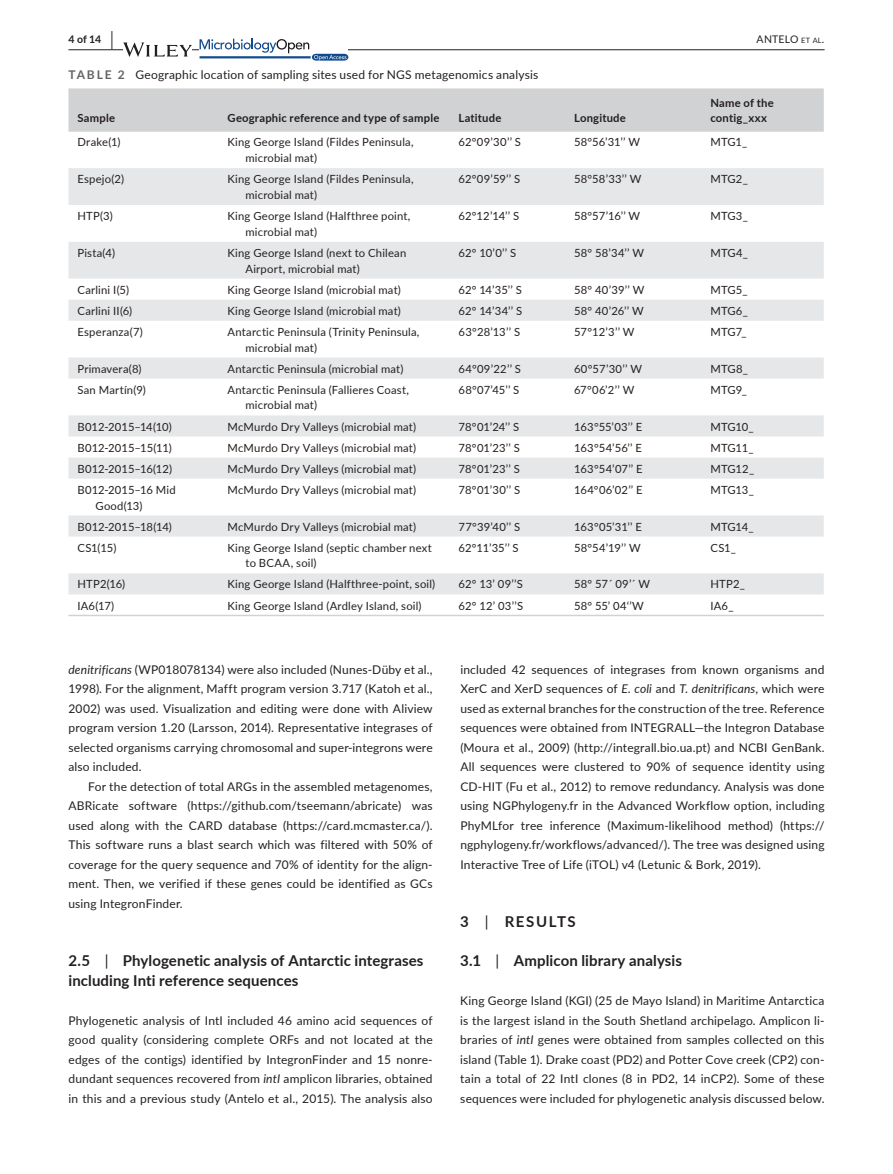
<style>
.page{position:relative;width:893px;height:1174px;background:#fff}
.page>*{position:absolute;margin:0;border:0;box-sizing:border-box;transform-origin:0 0}
.t1{font:700 15px/19.5px "Lato";letter-spacing:.005em;color:#231f20}
.t2{font:700 15px "Lato";letter-spacing:.105em;color:#231f20}
.t3{font:12px/19.5px "Lato";letter-spacing:.015em;color:#231f20;text-align:justify}
.t4{font:11.25px/15.8px "Lato";letter-spacing:.015em;color:#231f20}
.t5{font:700 11.25px/15.8px "Lato";letter-spacing:.02em;color:#231f20}
.t6{font:10.5px "Lato";letter-spacing:.02em;color:#231f20}
.t7{font:700 10.5px "Lato";color:#231f20}
.s1{font-size:19.5px}
.s2{font-size:7.35px}
.s3{font-weight:700;color:#636366}
.s4{font-style:italic}
.s5{font-weight:400}
</style>
<div class="page">
<hr style="left:68px;top:49px;width:756px;height:1px;background:#231f20">
<svg style="left:123px;top:42px;width:69px;height:15px"></svg>
<svg style="left:200px;top:39px;width:148px;height:22px"></svg>
<div style="left:68px;top:88px;width:756px;height:44px;background:#d1d2d4"></div>
<svg style="left:68px;top:168px;width:756px;height:426px"></svg>
<hr style="left:68px;top:614px;width:151px;height:2px;background:#d1d2d4">
<hr style="left:219px;top:614px;width:231px;height:2px;background:#d1d2d4">
<hr style="left:450px;top:614px;width:115px;height:2px;background:#d1d2d4">
<hr style="left:565px;top:614px;width:136px;height:2px;background:#d1d2d4">
<hr style="left:701px;top:614px;width:123px;height:2px;background:#d1d2d4">
<p class="t7" style="left:68px;top:31px;width:46px">4 of 14 <span class="s1">|</span></p>
<p class="t6" style="left:757px;top:31px;width:69px">ANTELO <span class="s2">et al</span>.</p>
<p class="t3" style="left:68px;top:64px;width:471px"><span class="s3">TABLE 2</span> Geographic location of sampling sites used for NGS metagenomics analysis</p>
<p class="t5" style="left:77px;top:110px;width:39px">Sample</p>
<p class="t5" style="left:228px;top:110px;width:213px">Geographic reference and type of sample</p>
<p class="t5" style="left:459px;top:110px;width:44px">Latitude</p>
<p class="t5" style="left:574px;top:110px;width:53px">Longitude</p>
<p class="t5" style="left:710px;top:94px;width:65px">Name of the contig_xxx</p>
<p class="t4" style="left:77px;top:134px;width:45px">Drake(1)</p>
<p class="t4" style="left:246px;top:134px;width:170px;text-indent:-18px">King George Island (Fildes Peninsula, microbial mat)</p>
<p class="t4" style="left:459px;top:134px;width:64px">62°09’30’’ S</p>
<p class="t4" style="left:574px;top:134px;width:67px">58°56’31’’ W</p>
<p class="t4" style="left:710px;top:134px;width:38px">MTG1_</p>
<p class="t4" style="left:77px;top:171px;width:48px">Espejo(2)</p>
<p class="t4" style="left:246px;top:171px;width:170px;text-indent:-18px">King George Island (Fildes Peninsula, microbial mat)</p>
<p class="t4" style="left:459px;top:171px;width:63px">62°09’59’’ S</p>
<p class="t4" style="left:574px;top:171px;width:69px">58°58’33’’ W</p>
<p class="t4" style="left:710px;top:171px;width:39px">MTG2_</p>
<p class="t4" style="left:77px;top:208px;width:37px">HTP(3)</p>
<p class="t4" style="left:246px;top:208px;width:166px;text-indent:-18px">King George Island (Halfthree point, microbial mat)</p>
<p class="t4" style="left:459px;top:208px;width:62px">62°12’14’’ S</p>
<p class="t4" style="left:574px;top:208px;width:68px">58°57’16’’ W</p>
<p class="t4" style="left:710px;top:208px;width:39px">MTG3_</p>
<p class="t4" style="left:77px;top:244px;width:39px">Pista(4)</p>
<p class="t4" style="left:246px;top:244px;width:162px;text-indent:-18px">King George Island (next to Chilean<br>Airport, microbial mat)</p>
<p class="t4" style="left:459px;top:244px;width:59px">62° 10’0’’ S</p>
<p class="t4" style="left:574px;top:244px;width:72px">58° 58’34’’ W</p>
<p class="t4" style="left:710px;top:244px;width:39px">MTG4_</p>
<p class="t4" style="left:77px;top:281px;width:53px">Carlini I(5)</p>
<p class="t4" style="left:228px;top:281px;width:175px">King George Island (microbial mat)</p>
<p class="t4" style="left:459px;top:281px;width:65px">62° 14’35’’ S</p>
<p class="t4" style="left:574px;top:281px;width:72px">58° 40’39’’ W</p>
<p class="t4" style="left:710px;top:281px;width:39px">MTG5_</p>
<p class="t4" style="left:77px;top:302px;width:56px">Carlini II(6)</p>
<p class="t4" style="left:228px;top:302px;width:175px">King George Island (microbial mat)</p>
<p class="t4" style="left:459px;top:302px;width:65px">62° 14’34’’ S</p>
<p class="t4" style="left:574px;top:302px;width:71px">58° 40’26’’ W</p>
<p class="t4" style="left:710px;top:302px;width:39px">MTG6_</p>
<p class="t4" style="left:77px;top:323px;width:67px">Esperanza(7)</p>
<p class="t4" style="left:246px;top:323px;width:175px;text-indent:-18px">Antarctic Peninsula (Trinity Peninsula, microbial mat)</p>
<p class="t4" style="left:459px;top:323px;width:63px">63°28’13’’ S</p>
<p class="t4" style="left:574px;top:323px;width:62px">57°12’3’’ W</p>
<p class="t4" style="left:710px;top:323px;width:38px">MTG7_</p>
<p class="t4" style="left:77px;top:360px;width:66px">Primavera(8)</p>
<p class="t4" style="left:228px;top:360px;width:177px">Antarctic Peninsula (microbial mat)</p>
<p class="t4" style="left:459px;top:360px;width:64px">64°09’22’’ S</p>
<p class="t4" style="left:574px;top:360px;width:69px">60°57’30’’ W</p>
<p class="t4" style="left:710px;top:360px;width:39px">MTG8_</p>
<p class="t4" style="left:77px;top:381px;width:70px">San Martín(9)</p>
<p class="t4" style="left:246px;top:381px;width:165px;text-indent:-18px">Antarctic Peninsula (Fallieres Coast, microbial mat)</p>
<p class="t4" style="left:459px;top:381px;width:62px">68°07’45’’ S</p>
<p class="t4" style="left:574px;top:381px;width:62px">67°06’2’’ W</p>
<p class="t4" style="left:710px;top:381px;width:38px">MTG9_</p>
<p class="t4" style="left:77px;top:418px;width:96px">B012-2015–14(10)</p>
<p class="t4" style="left:228px;top:418px;width:190px">McMurdo Dry Valleys (microbial mat)</p>
<p class="t4" style="left:459px;top:418px;width:62px">78°01’24’’ S</p>
<p class="t4" style="left:574px;top:418px;width:70px">163°55’03’’ E</p>
<p class="t4" style="left:710px;top:418px;width:45px">MTG10_</p>
<p class="t4" style="left:77px;top:439px;width:96px">B012-2015–15(11)</p>
<p class="t4" style="left:228px;top:439px;width:190px">McMurdo Dry Valleys (microbial mat)</p>
<p class="t4" style="left:459px;top:439px;width:63px">78°01’23’’ S</p>
<p class="t4" style="left:574px;top:439px;width:69px">163°54’56’’ E</p>
<p class="t4" style="left:710px;top:439px;width:45px">MTG11_</p>
<p class="t4" style="left:77px;top:460px;width:96px">B012-2015–16(12)</p>
<p class="t4" style="left:228px;top:460px;width:190px">McMurdo Dry Valleys (microbial mat)</p>
<p class="t4" style="left:459px;top:460px;width:63px">78°01’23’’ S</p>
<p class="t4" style="left:574px;top:460px;width:70px">163°54’07’’ E</p>
<p class="t4" style="left:710px;top:460px;width:45px">MTG12_</p>
<p class="t4" style="left:95px;top:481px;width:82px;text-indent:-18px">B012-2015–16 Mid<br>Good(13)</p>
<p class="t4" style="left:228px;top:481px;width:190px">McMurdo Dry Valleys (microbial mat)</p>
<p class="t4" style="left:459px;top:481px;width:63px">78°01’30’’ S</p>
<p class="t4" style="left:574px;top:481px;width:70px">164°06’02’’ E</p>
<p class="t4" style="left:710px;top:481px;width:45px">MTG13_</p>
<p class="t4" style="left:77px;top:518px;width:96px">B012-2015–18(14)</p>
<p class="t4" style="left:228px;top:518px;width:190px">McMurdo Dry Valleys (microbial mat)</p>
<p class="t4" style="left:459px;top:518px;width:63px">77°39’40’’ S</p>
<p class="t4" style="left:574px;top:518px;width:69px">163°05’31’’ E</p>
<p class="t4" style="left:710px;top:518px;width:45px">MTG14_</p>
<p class="t4" style="left:77px;top:539px;width:41px">CS1(15)</p>
<p class="t4" style="left:246px;top:539px;width:188px;text-indent:-18px">King George Island (septic chamber next to BCAA, soil)</p>
<p class="t4" style="left:459px;top:539px;width:62px">62°11’35’’ S</p>
<p class="t4" style="left:574px;top:539px;width:68px">58°54’19’’ W</p>
<p class="t4" style="left:710px;top:539px;width:27px">CS1_</p>
<p class="t4" style="left:77px;top:576px;width:49px">HTP2(16)</p>
<p class="t4" style="left:228px;top:576px;width:209px">King George Island (Halfthree-point, soil)</p>
<p class="t4" style="left:459px;top:576px;width:66px">62° 13’ 09’’S</p>
<p class="t4" style="left:574px;top:576px;width:78px">58° 57´ 09’´ W</p>
<p class="t4" style="left:710px;top:576px;width:36px">HTP2_</p>
<p class="t4" style="left:77px;top:597px;width:38px">IA6(17)</p>
<p class="t4" style="left:228px;top:597px;width:195px">King George Island (Ardley Island, soil)</p>
<p class="t4" style="left:459px;top:597px;width:66px">62° 12’ 03’’S</p>
<p class="t4" style="left:574px;top:597px;width:71px">58° 55’ 04‘’W</p>
<p class="t4" style="left:710px;top:597px;width:25px">IA6_</p>
<p class="t3" style="left:68px;top:659px;width:366px"><span class="s4">denitrificans</span> (WP018078134) were also included (Nunes-Düby et al., 1998). For the alignment, Mafft program version 3.717 (Katoh et al., 2002) was used. Visualization and editing were done with Aliview program version 1.20 (Larsson, 2014). Representative integrases of selected organisms carrying chromosomal and super-integrons were also included.</p>
<p class="t3" style="left:68px;top:776px;width:366px;text-indent:20px">For the detection of total ARGs in the assembled metagenomes, ABRicate software (https://github.com/tseemann/abricate) was used along with the CARD database (https://card.mcmaster.ca/).<br>This software runs a blast search which was filtered with 50% of coverage for the query sequence and 70% of identity for the align&shy;ment. Then, we verified if these genes could be identified as GCs using IntegronFinder.</p>
<p class="t1" style="left:68px;top:950px;width:357px">2.5 <span class="s5">|</span> Phylogenetic analysis of Antarctic integrases including Inti reference sequences</p>
<p class="t3" style="left:68px;top:1010px;width:366px">Phylogenetic analysis of IntI included 46 amino acid sequences of good quality (considering complete ORFs and not located at the edges of the contigs) identified by IntegronFinder and 15 nonre&shy;dundant sequences recovered from <span class="s4">intI</span> amplicon libraries, obtained in this and a previous study (Antelo et al., 2015). The analysis also</p>
<p class="t3" style="left:460px;top:659px;width:366px">included 42 sequences of integrases from known organisms and XerC and XerD sequences of <span class="s4">E</span>. <span class="s4">coli</span> and <span class="s4">T</span>. <span class="s4">denitrificans</span>, which were used as external branches for the construction of the tree. Reference sequences were obtained from INTEGRALL—the Integron Database (Moura et al., 2009) (http://integrall.bio.ua.pt) and NCBI GenBank.<br>All sequences were clustered to 90% of sequence identity using CD-HIT (Fu et al., 2012) to remove redundancy. Analysis was done using NGPhylogeny.fr in the Advanced Workflow option, including PhyMLfor tree inference (Maximum-likelihood method) (https:// ngphylogeny.fr/workflows/advanced/). The tree was designed using Interactive Tree of Life (iTOL) v4 (Letunic &amp; Bork, 2019).</p>
<p class="t2" style="left:460px;top:911px;width:117px">3 <span class="s5">|</span> RESULTS</p>
<p class="t1" style="left:460px;top:950px;width:223px">3.1 <span class="s5">|</span> Amplicon library analysis</p>
<p class="t3" style="left:460px;top:990px;width:366px">King George Island (KGI) (25 de Mayo Island) in Maritime Antarctica is the largest island in the South Shetland archipelago. Amplicon li&shy;braries of <span class="s4">intI</span> genes were obtained from samples collected on this island (Table 1). Drake coast (PD2) and Potter Cove creek (CP2) con&shy;tain a total of 22 IntI clones (8 in PD2, 14 inCP2). Some of these sequences were included for phylogenetic analysis discussed below.</p>
</div>
